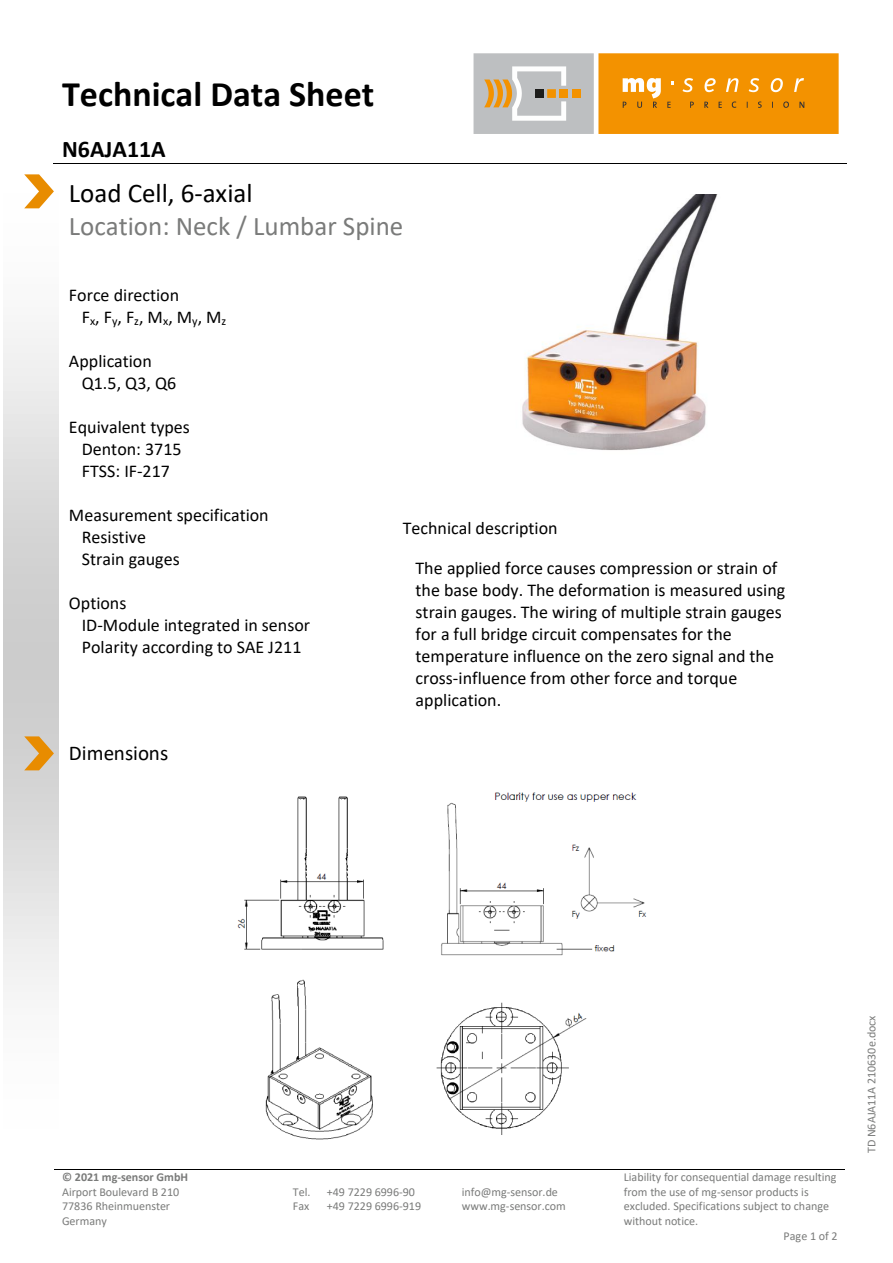
<style>
.page{position:relative;width:893px;height:1263px;background:#fff}
.page>*{position:absolute;margin:0;border:0;box-sizing:border-box;transform-origin:0 0}
.t1{font:700 36px "Calibri";color:#000}
.t2{font:27px "Calibri";color:#7a7b7a}
.t3{font:27px "Calibri";color:#000}
.t4{font:700 24px "Calibri";color:#000}
.t5{font:21px "Calibri";color:#000}
.t6{font:18px/22px "Calibri";color:#000}
.t7{font:12px/14.7px "Calibri";letter-spacing:-.005em;color:#7a7b7a}
.t8{font:700 12px "Calibri";color:#7a7b7a}
</style>
<div class="page">
<hr style="left:53px;top:163px;width:398px;height:1px;background:#000">
<hr style="left:450px;top:163px;width:397px;height:1px;background:#000">
<hr style="left:54px;top:1169px;width:562px;height:1px;background:#000">
<hr style="left:616px;top:1169px;width:229px;height:1px;background:#000">
<div style="left:473px;top:53px;width:121px;height:81px;background:#bdbfc1"></div>
<div style="left:598px;top:53px;width:241px;height:81px;background:#f39200"></div>
<svg style="left:682px;top:78px;width:11px;height:14px"></svg>
<svg style="left:705px;top:78px;width:11px;height:14px"></svg>
<svg style="left:726px;top:78px;width:12px;height:14px"></svg>
<svg style="left:749px;top:78px;width:10px;height:14px"></svg>
<svg style="left:771px;top:78px;width:12px;height:14px"></svg>
<svg style="left:794px;top:78px;width:10px;height:14px"></svg>
<svg style="left:484px;top:66px;width:82px;height:55px"></svg>
<div style="left:535px;top:89px;width:9px;height:9px;background:#1d1d1b"></div>
<div style="left:547px;top:89px;width:9px;height:9px;background:#f39200"></div>
<div style="left:560px;top:89px;width:8px;height:9px;background:#f39200"></div>
<div style="left:572px;top:89px;width:9px;height:9px;background:#f39200"></div>
<svg style="left:732px;top:101px;width:4px;height:7px"></svg>
<svg style="left:758px;top:101px;width:4px;height:7px"></svg>
<svg style="left:783px;top:101px;width:6px;height:7px"></svg>
<svg style="left:690px;top:102px;width:4px;height:6px"></svg>
<svg style="left:704px;top:102px;width:4px;height:6px"></svg>
<svg style="left:719px;top:102px;width:3px;height:6px"></svg>
<svg style="left:799px;top:102px;width:5px;height:6px"></svg>
<svg style="left:623px;top:78px;width:38px;height:30px"></svg>
<svg style="left:667px;top:102px;width:4px;height:6px"></svg>
<svg style="left:3px;top:208px;width:55px;height:784px"></svg>
<svg style="left:24px;top:174px;width:30px;height:34px"></svg>
<svg style="left:24px;top:736px;width:30px;height:34px"></svg>
<img style="left:237px;top:792px;width:410px;height:348px">
<img style="left:522px;top:195px;width:195px;height:255px">
<h1 class="t1" style="left:62px;top:79px;width:314px">Technical Data Sheet</h1>
<h3 class="t4" style="left:62px;top:139px;width:105px">N6AJA11A</h3>
<p class="t3" style="left:69px;top:182px;width:185px">Load Cell, 6-axial</p>
<p class="t2" style="left:69px;top:214px;width:336px">Location: Neck / Lumbar Spine</p>
<p class="t6" style="left:69px;top:286px;width:112px">Force direction</p>
<p class="t6" style="left:82px;top:308px;width:146px">F<sub>x</sub>, F<sub>y</sub>, F<sub>z</sub>, M<sub>x</sub>, M<sub>y</sub>, M<sub>z</sub></p>
<p class="t6" style="left:69px;top:352px;width:84px">Application</p>
<p class="t6" style="left:82px;top:374px;width:96px">Q1.5, Q3, Q6</p>
<p class="t6" style="left:69px;top:417px;width:122px">Equivalent types</p>
<p class="t6" style="left:82px;top:439px;width:101px">Denton: 3715</p>
<p class="t6" style="left:82px;top:461px;width:90px">FTSS: IF-217</p>
<p class="t6" style="left:69px;top:505px;width:201px">Measurement specification</p>
<p class="t6" style="left:82px;top:527px;width:66px">Resistive</p>
<p class="t6" style="left:82px;top:549px;width:100px">Strain gauges</p>
<p class="t6" style="left:69px;top:593px;width:59px">Options</p>
<p class="t6" style="left:82px;top:615px;width:230px">ID-Module integrated in sensor</p>
<p class="t6" style="left:82px;top:637px;width:221px">Polarity according to SAE J211</p>
<p class="t5" style="left:69px;top:744px;width:101px">Dimensions</p>
<p class="t6" style="left:403px;top:519px;width:156px">Technical description</p>
<p class="t6" style="left:416px;top:559px;width:371px">The applied force causes compression or strain of the base body. The deformation is measured using strain gauges. The wiring of multiple strain gauges for a full bridge circuit compensates for the temperature influence on the zero signal and the cross-influence from other force and torque application.</p>
<p class="t8" style="left:62px;top:1172px;width:128px">© 2021 mg-sensor GmbH</p>
<p class="t7" style="left:624px;top:1171px;width:214px">Liability for consequential damage resulting from the use of mg-sensor products is excluded. Specifications subject to change without notice.</p>
<p class="t7" style="left:62px;top:1185px;width:119px">Airport Boulevard B 210</p>
<p class="t7" style="left:293px;top:1185px;width:19px">Tel.</p>
<p class="t7" style="left:327px;top:1185px;width:90px">+49 7229 6996-90</p>
<p class="t7" style="left:462px;top:1185px;width:98px">info@mg-sensor.de</p>
<p class="t7" style="left:62px;top:1200px;width:110px">77836 Rheinmuenster</p>
<p class="t7" style="left:293px;top:1200px;width:18px">Fax</p>
<p class="t7" style="left:327px;top:1200px;width:96px">+49 7229 6996-919</p>
<p class="t7" style="left:462px;top:1200px;width:105px">www.mg-sensor.com</p>
<p class="t7" style="left:62px;top:1215px;width:46px">Germany</p>
<p class="t7" style="left:784px;top:1229px;width:55px">Page 1 of 2</p>
<p class="t7" style="left:865px;top:1153px;width:139px;rotate:-90deg">TD N6AJA11A 210630e.docx</p>
</div>
